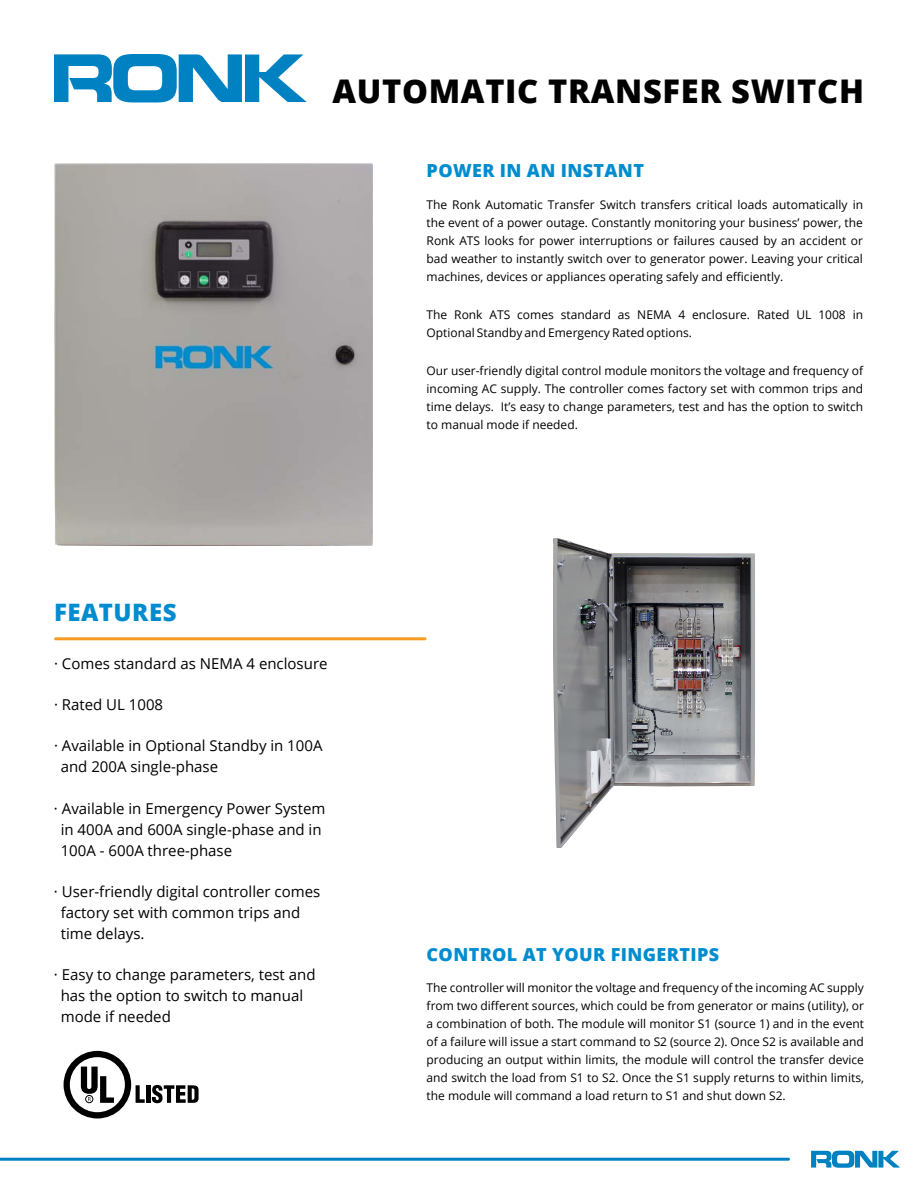
<style>
.page{position:relative;width:918px;height:1188px;background:#fff}
.page>*{position:absolute;margin:0;border:0;box-sizing:border-box;transform-origin:0 0}
.t1{font:800 32.7px "Open Sans";letter-spacing:.02em;color:#000}
.t2{font:800 24px "Open Sans";letter-spacing:.02em;color:#008ccf}
.t3{font:800 18px "Open Sans";letter-spacing:.02em;color:#008ccf}
.t4{font:15px/21px "Open Sans";color:#000}
.t5{font:12px/18px "Open Sans";color:#000;text-align:justify}
.s1{font-style:inherit}
</style>
<div class="page">
<hr style="left:56px;top:637px;width:369px;height:3px;background:#f99d25">
<hr style="left:0;top:1158px;width:789px;height:3px;background:#0081c2">
<svg style="left:811px;top:1151px;width:89px;height:17px"></svg>
<hr style="left:146px;top:1085px;width:4px;height:18px;background:#000">
<svg style="left:152px;top:1085px;width:47px;height:18px"></svg>
<svg style="left:64px;top:1051px;width:81px;height:67px"></svg>
<div style="left:85px;top:1095px;width:8px;height:8px;border:1px solid #000;border-radius:50%"></div>
<svg style="left:54px;top:54px;width:253px;height:48px"></svg>
<img style="left:54px;top:164px;width:319px;height:382px">
<img style="left:553px;top:538px;width:202px;height:310px">
<h1 class="t1" style="left:333px;top:67px;width:533px">AUTOMATIC TRANSFER SWITCH</h1>
<h2 class="t2" style="left:54px;top:594px;width:124px">FEATURES</h2>
<p class="t4" style="left:54px;top:653px;width:275px">· Comes standard as NEMA 4 enclosure</p>
<p class="t4" style="left:54px;top:694px;width:111px">· Rated UL 1008</p>
<p class="t4" style="left:61px;top:735px;width:263px;text-indent:-7px">· <span class="s1">Available in</span> Optional Standby <span class="s1">in</span> 100A <span class="s1">and</span> 200A single<span class="s1">-</span>phase</p>
<p class="t4" style="left:61px;top:797px;width:266px;text-indent:-7px">· <span class="s1">Available in</span> Emergency Power System in <span class="s1">400A and 600A</span> single<span class="s1">-phase</span> and <span class="s1">in<br>100A - 600A</span> three-phase</p>
<p class="t4" style="left:61px;top:881px;width:261px;text-indent:-7px">· User-friendly digital controller comes factory set with common trips and time delays.</p>
<p class="t4" style="left:61px;top:964px;width:256px;text-indent:-7px">· Easy to change parameters, test and has the option to switch to manual mode if needed</p>
<h3 class="t3" style="left:427px;top:157px;width:219px">POWER IN AN INSTANT</h3>
<p class="t5" style="left:427px;top:195px;width:438px">The Ronk Automatic Transfer Switch transfers critical loads automatically in the event of a power outage. Constantly monitoring your business’ power, the Ronk ATS looks for power interruptions or failures caused by an accident or bad weather to instantly switch over to generator power. Leaving your critical machines, devices or appliances operating safely and efficiently.</p>
<p class="t5" style="left:427px;top:305px;width:438px">The Ronk ATS comes standard as NEMA 4 enclosure. Rated UL 1008 in<br>Optional Standby <span class="s1">and Emergency Rated</span> options<span class="s1">.</span></p>
<p class="t5" style="left:427px;top:361px;width:438px">Our user-friendly digital control module monitors the voltage and frequency of incoming AC supply. The controller comes factory set with common trips and time delays. It’s easy to change parameters, test and has the option to switch to manual mode if needed.</p>
<h3 class="t3" style="left:427px;top:941px;width:294px">CONTROL AT YOUR FINGERTIPS</h3>
<p class="t5" style="left:427px;top:979px;width:439px">The controller will monitor the voltage and frequency of the incoming AC supply from two different sources, which could be from generator or mains (utility), or a combination of both. The module will monitor S1 (source 1) and in the event of a failure will issue a start command to S2 (source 2). Once S2 is available and producing an output within limits, the module will control the transfer device and switch the load from S1 to S2. Once the S1 supply returns to within limits, the module will command a load return to S1 and shut down S2.</p>
</div>
